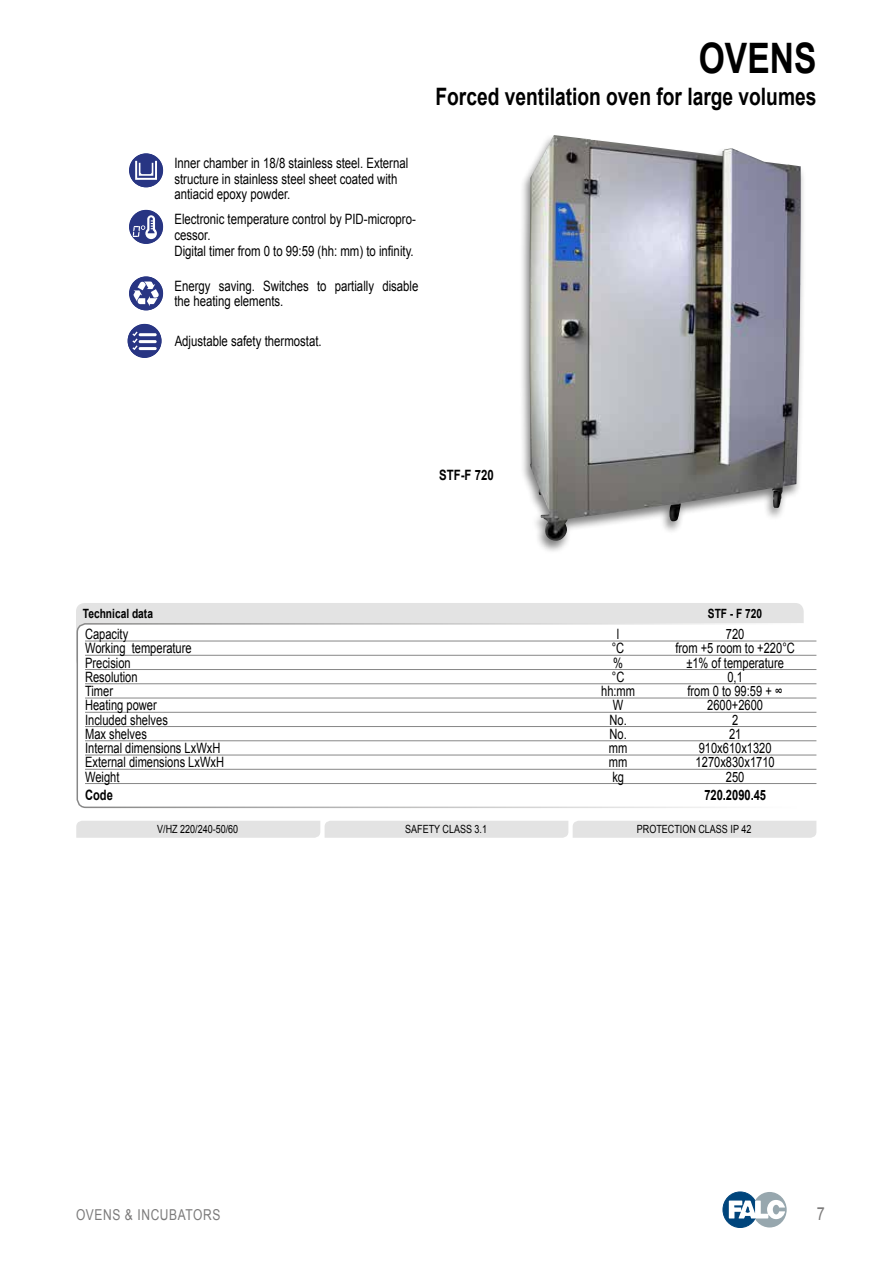
<style>
.page{position:relative;width:893px;height:1263px;background:#fff}
.page>*{position:absolute;margin:0;border:0;box-sizing:border-box;transform-origin:0 0}
.t1{font:700 42px "Arial";color:#000;scale:.8 1}
.t2{font:700 24px "Arial";color:#000;scale:.8 1}
.t3{font:18px "Arial";color:#7c7b7b;scale:.8 1}
.t4{font:15px "Arial";letter-spacing:.05em;color:#7c7b7b;scale:.8 1}
.t5{font:14.25px/15.8px "Arial";color:#000;scale:.8 1}
.t6{font:14.25px "Arial";color:#000;scale:.78 1}
.t7{font:700 14.25px "Arial";color:#000;scale:.78 1}
.t8{font:700 14.25px "Arial";color:#000;scale:.8 1}
.t9{font:700 12.75px "Arial";color:#000;scale:.8 1}
.t10{font:11.25px "Arial";color:#000;scale:.8 1}
</style>
<div class="page">
<div style="left:753px;top:1192px;width:34px;height:35px;background:#97a7ae;border-radius:50%"></div>
<div style="left:723px;top:1192px;width:34px;height:35px;background:#00457c;border-radius:50%"></div>
<div style="left:723px;top:1192px;width:34px;height:35px;border:1px solid #00457c;border-radius:50%"></div>
<svg style="left:729px;top:1200px;width:56px;height:19px"></svg>
<div style="left:84px;top:1191px;width:36px;height:38px;border:1px solid #00457c;border-radius:50%"></div>
<svg style="left:116px;top:1200px;width:4px;height:20px"></svg>
<div style="left:519px;top:133px;width:288px;height:421px;background:#000;opacity:.5"></div>
<img style="left:530px;top:135px;width:271px;height:406px">
<div style="left:129px;top:153px;width:34px;height:34px;background:#283583;border-radius:50%"></div>
<div style="left:135px;top:160px;width:22px;height:20px;border:2px solid #fff"></div>
<svg style="left:139px;top:163px;width:14px;height:13px"></svg>
<div style="left:129px;top:210px;width:34px;height:34px;background:#283583;border-radius:50%"></div>
<svg style="left:133px;top:215px;width:24px;height:24px"></svg>
<div style="left:129px;top:276px;width:34px;height:34px;background:#283583;border-radius:50%"></div>
<svg style="left:133px;top:281px;width:26px;height:25px"></svg>
<div style="left:128px;top:324px;width:34px;height:34px;background:#283583;border-radius:50%"></div>
<hr style="left:139px;top:333px;width:18px;height:3px;background:#fff;border-radius:2px">
<hr style="left:139px;top:340px;width:18px;height:3px;background:#fff;border-radius:2px">
<hr style="left:139px;top:347px;width:18px;height:3px;background:#fff;border-radius:2px">
<svg style="left:132px;top:332px;width:6px;height:18px"></svg>
<div style="left:76px;top:603px;width:728px;height:65px;background:#e3e3e3;border-radius:9px"></div>
<div style="left:77px;top:624px;width:739px;height:183px;background:#fff;border-radius:9px"></div>
<div style="left:77px;top:623px;width:739px;height:185px;border:2px solid #fff;border-radius:9px"></div>
<hr style="left:85px;top:641px;width:731px;height:1px;background:#878787">
<hr style="left:85px;top:655px;width:731px;height:1px;background:#878787">
<hr style="left:85px;top:669px;width:731px;height:1px;background:#878787">
<hr style="left:85px;top:683px;width:731px;height:1px;background:#878787">
<hr style="left:85px;top:698px;width:731px;height:1px;background:#878787">
<hr style="left:85px;top:712px;width:731px;height:1px;background:#878787">
<hr style="left:85px;top:726px;width:731px;height:1px;background:#878787">
<hr style="left:85px;top:740px;width:731px;height:1px;background:#878787">
<hr style="left:85px;top:755px;width:731px;height:1px;background:#878787">
<hr style="left:85px;top:769px;width:731px;height:1px;background:#878787">
<hr style="left:85px;top:783px;width:731px;height:1px;background:#878787">
<div style="left:76px;top:821px;width:740px;height:17px;background:#e3e3e3"></div>
<h1 class="t1" style="left:699px;top:30px;width:149px">OVENS</h1>
<h2 class="t2" style="left:435px;top:80px;width:478px">Forced ventilation oven for large volumes</h2>
<p class="t5" style="left:174px;top:155px;width:294px">Inner chamber in 18/8 stainless steel. External structure in stainless steel sheet coated with antiacid epoxy powder.</p>
<p class="t5" style="left:174px;top:212px;width:303px">Electronic temperature control by PID-micropro&shy;cessor.<br>Digital timer from 0 to 99:59 (hh: mm) to infinity.</p>
<p class="t5" style="left:174px;top:278px;width:307px">Energy saving. Switches to partially disable the heating elements.</p>
<p class="t5" style="left:175px;top:333px;width:185px">Adjustable safety thermostat.</p>
<p class="t8" style="left:439px;top:466px;width:70px">STF-F 720</p>
<p class="t9" style="left:83px;top:605px;width:89px">Technical data</p>
<p class="t9" style="left:708px;top:605px;width:70px">STF - F 720</p>
<p class="t6" style="left:85px;top:625px;width:57px">Capacity</p>
<p class="t6" style="left:617px;top:625px;width:5px">l</p>
<p class="t6" style="left:726px;top:625px;width:25px">720</p>
<p class="t6" style="left:85px;top:639px;width:138px">Working temperature</p>
<p class="t6" style="left:612px;top:639px;width:17px">°C</p>
<p class="t6" style="left:675px;top:639px;width:155px">from +5 room to +220°C</p>
<p class="t6" style="left:85px;top:653px;width:60px">Precision</p>
<p class="t6" style="left:613px;top:653px;width:14px">%</p>
<p class="t6" style="left:686px;top:653px;width:127px">±1% of temperature</p>
<p class="t6" style="left:85px;top:667px;width:69px">Resolution</p>
<p class="t6" style="left:612px;top:667px;width:17px">°C</p>
<p class="t6" style="left:727px;top:667px;width:21px">0,1</p>
<p class="t6" style="left:85px;top:682px;width:37px">Timer</p>
<p class="t6" style="left:601px;top:682px;width:45px">hh:mm</p>
<p class="t6" style="left:687px;top:682px;width:124px">from 0 to 99:59 + ∞</p>
<p class="t6" style="left:85px;top:696px;width:93px">Heating power</p>
<p class="t6" style="left:613px;top:696px;width:15px">W</p>
<p class="t6" style="left:707px;top:696px;width:73px">2600+2600</p>
<p class="t6" style="left:85px;top:710px;width:108px">Included shelves</p>
<p class="t6" style="left:609px;top:710px;width:24px">No.</p>
<p class="t6" style="left:732px;top:710px;width:9px">2</p>
<p class="t6" style="left:85px;top:724px;width:81px">Max shelves</p>
<p class="t6" style="left:609px;top:724px;width:24px">No.</p>
<p class="t6" style="left:729px;top:724px;width:17px">21</p>
<p class="t6" style="left:85px;top:739px;width:175px">Internal dimensions LxWxH</p>
<p class="t6" style="left:609px;top:739px;width:25px">mm</p>
<p class="t6" style="left:699px;top:739px;width:95px">910x610x1320</p>
<p class="t6" style="left:85px;top:753px;width:180px">External dimensions LxWxH</p>
<p class="t6" style="left:609px;top:753px;width:25px">mm</p>
<p class="t6" style="left:696px;top:753px;width:103px">1270x830x1710</p>
<p class="t6" style="left:85px;top:767px;width:46px">Weight</p>
<p class="t6" style="left:612px;top:767px;width:17px">kg</p>
<p class="t6" style="left:726px;top:767px;width:25px">250</p>
<p class="t7" style="left:85px;top:785px;width:37px">Code</p>
<p class="t7" style="left:704px;top:785px;width:81px">720.2090.45</p>
<p class="t10" style="left:157px;top:822px;width:103px">V/HZ 220/240-50/60</p>
<p class="t10" style="left:405px;top:822px;width:104px">SAFETY CLASS 3.1</p>
<p class="t10" style="left:637px;top:822px;width:144px">PROTECTION CLASS IP 42</p>
<p class="t4" style="left:76px;top:1205px;width:182px">OVENS &amp; INCUBATORS</p>
<p class="t3" style="left:817px;top:1202px;width:12px">7</p>
</div>
